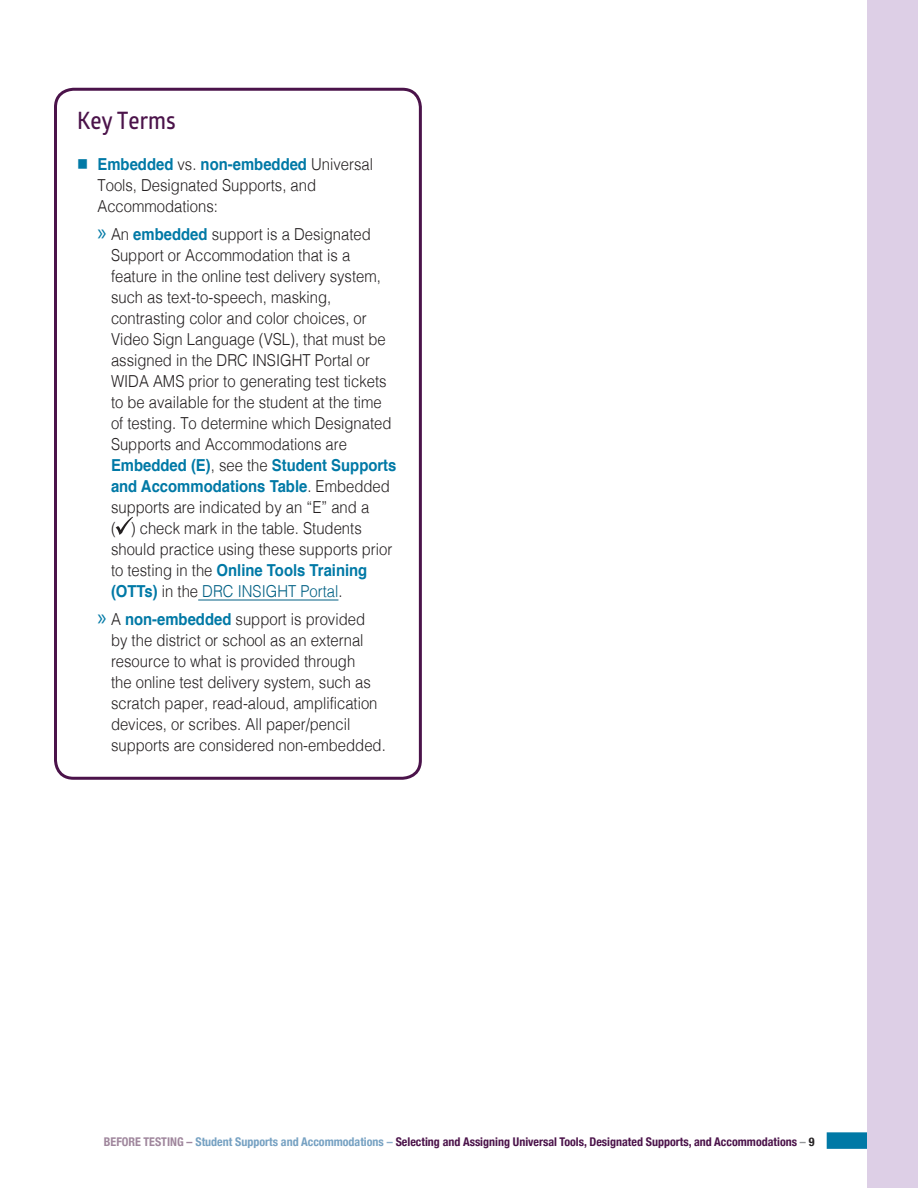
<style>
.page{position:relative;width:918px;height:1188px;background:#fff}
.page>*{position:absolute;margin:0;border:0;box-sizing:border-box;transform-origin:0 0}
.subhead1{font:24px "Glober Semi Bold Free";color:#4b134a;scale:.9 1}
.t1{font:300 16.5px/21px "Helvetica";color:#231f20;scale:.9 1}
.t2{font:700 condensed 12px "Helvetica Neue";color:#4b134a}
.s1{color:#0079a6}
.s2{font-weight:700;color:#0079a6}
.s3{font-family:"Myriad Pro";font-weight:400;font-size:24px;color:#0079a6}
.s4{color:#006084}
.s5{color:#a0879d}
.s6{color:#76a1c2}
.s7{color:#8badca}
.s8{color:#939598}
.s9{color:#231f20}
</style>
<div class="page">
<div style="left:827px;top:1132px;width:51px;height:17px;background:#0079a6"></div>
<div style="left:867px;top:0;width:51px;height:1188px;background:#ddcfe6"></div>
<hr style="left:198px;top:600px;width:140px;height:1px;background:#006084">
<svg style="left:116px;top:517px;width:17px;height:18px"></svg>
<div style="left:54px;top:88px;width:368px;height:692px;border:3px solid #4b134a;border-radius:18px"></div>
<p class="subhead1" style="left:77px;top:104px;width:111px">Key Terms</p>
<p class="t1" style="left:98px;top:153px;width:308px;text-indent:-20px"><span class="s1">■</span> <span class="s2">Embedded</span> vs. <span class="s2">non-embedded</span> Universal<br>Tools, Designated Supports, and<br>Accommodations:</p>
<p class="t1" style="left:111px;top:222px;width:319px;text-indent:-14px"><span class="s3">»</span> An <span class="s2">embedded</span> support is a Designated Support or Accommodation that is a feature in the online test delivery system, such as text-to-speech, masking, contrasting color and color choices, or Video Sign Language (VSL), that must be assigned in the DRC INSIGHT Portal or WIDA AMS prior to generating test tickets to be available for the student at the time of testing. To determine which Designated Supports and Accommodations are <span class="s2">Embedded (E)</span>, see the <span class="s2">Student Supports and Accommodations Table</span>. Embedded supports are indicated by an “E” and a<br>( ) check mark in the table. Students should practice using these supports prior to testing in the <span class="s2">Online Tools Training (OTTs)</span> in the <span class="s4">DRC INSIGHT Portal</span>.</p>
<p class="t1" style="left:111px;top:607px;width:307px;text-indent:-14px"><span class="s3">»</span> A <span class="s2">non-embedded</span> support is provided<br>by the district or school as an external resource to what is provided through<br>the online test delivery system, such as scratch paper, read-aloud, amplification devices, or scribes. All paper/pencil supports are considered non-embedded.</p>
<p class="t2" style="left:104px;top:1132px;width:712px"><span class="s5">BEFORE TESTING –</span> <span class="s6">Student Supports and Accommodations</span> <span class="s7">–</span> Selecting and Assigning Universal Tools, Designated Supports, and Accommodations <span class="s8">–</span> <span class="s9">9</span></p>
</div>
